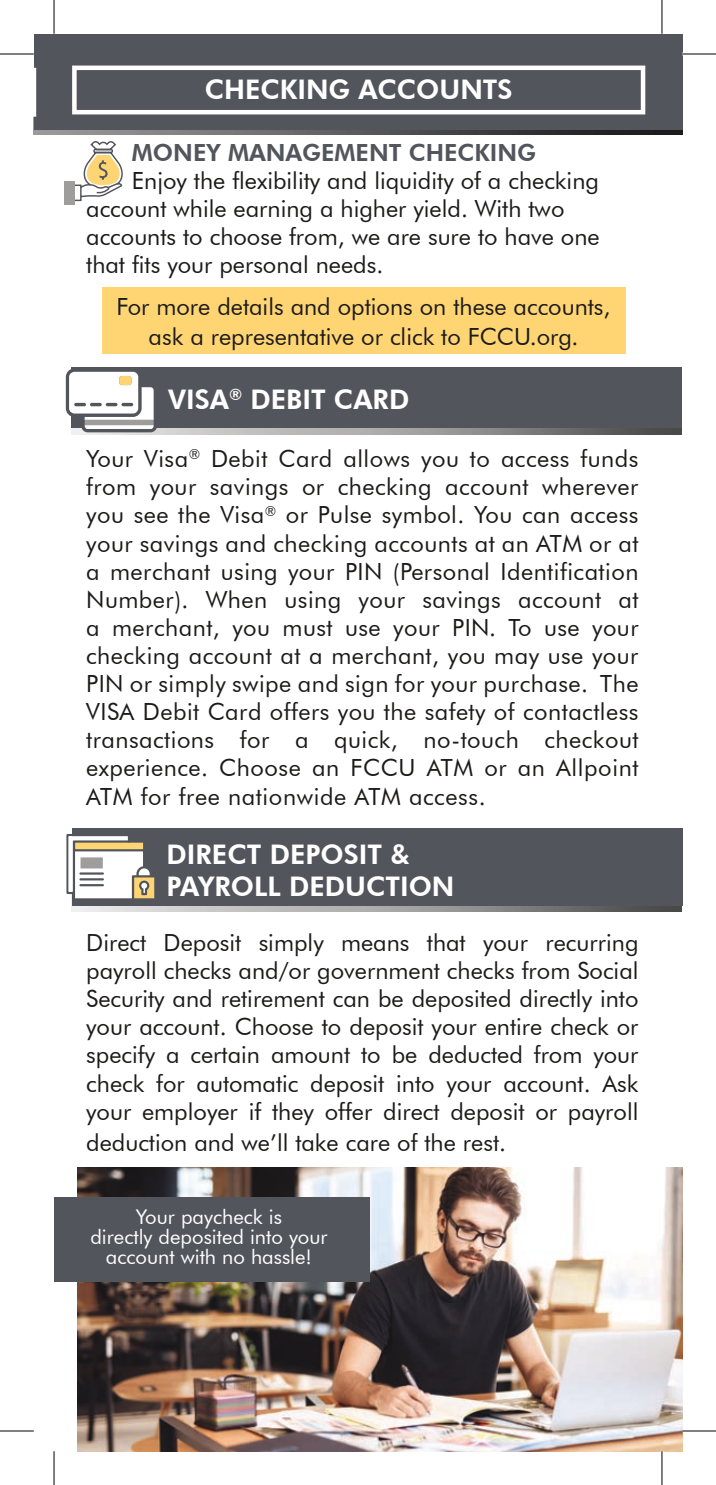
<style>
.page{position:relative;width:716px;height:1485px;background:#fff}
.page>*{position:absolute;margin:0;border:0;box-sizing:border-box;transform-origin:0 0}
.t1{font:800 27px "Futura BT";color:#fff}
.t2{font:23.62px/28.1px "Futura BT";color:#1c1b1a;text-align:justify}
.t3{font:800 23.62px "Futura BT";color:#52555b}
.t4{font:20.25px "Futura BT";color:#fff}
</style>
<div class="page">
<svg style="left:34px;top:129px;width:648px;height:6px;background:#585859"></svg>
<div style="left:34px;top:34px;width:648px;height:95px;background:#52555b"></div>
<svg style="left:34px;top:68px;width:2px;height:49px"></svg>
<div style="left:102px;top:288px;width:523px;height:66px;background:#ffd573"></div>
<div style="left:72px;top:66px;width:573px;height:48px;background:#52555b;border:4px solid #fff"></div>
<svg style="left:72px;top:428px;width:609px;height:7px;background:#999898"></svg>
<svg style="left:72px;top:905px;width:609px;height:6px;background:#959495"></svg>
<div style="left:72px;top:367px;width:610px;height:61px;background:#52555b"></div>
<div style="left:72px;top:828px;width:610px;height:77px;background:#52555b"></div>
<img style="left:78px;top:1167px;width:604px;height:284px">
<div style="left:54px;top:1197px;width:315px;height:85px;background:#52555b"></div>
<svg style="left:75px;top:141px;width:48px;height:61px"></svg>
<div style="left:65px;top:181px;width:10px;height:23px;background:#9f9c9c"></div>
<svg style="left:65px;top:367px;width:94px;height:67px"></svg>
<svg style="left:66px;top:834px;width:89px;height:68px"></svg>
<hr style="left:0;top:54px;width:34px;height:1px;background:#000">
<hr style="left:682px;top:54px;width:34px;height:1px;background:#000">
<hr style="left:0;top:1431px;width:34px;height:1px;background:#000">
<hr style="left:682px;top:1431px;width:34px;height:1px;background:#000">
<hr style="left:54px;top:0;width:1px;height:34px;background:#000">
<hr style="left:54px;top:1451px;width:1px;height:34px;background:#000">
<hr style="left:661px;top:0;width:1px;height:34px;background:#000">
<hr style="left:661px;top:1451px;width:1px;height:34px;background:#000">
<p class="t1" style="left:205px;top:73px;width:309px">CHECKING ACCOUNTS</p>
<p class="t3" style="left:132px;top:138px;width:405px">MONEY MANAGEMENT CHECKING</p>
<p class="t2" style="left:132px;top:166px;width:468px">Enjoy the flexibility and liquidity of a checking</p>
<p class="t2" style="left:86px;top:194px;width:479px">account while earning a higher yield. With two</p>
<p class="t2" style="left:86px;top:222px;width:515px">accounts to choose from, we are sure to have one</p>
<p class="t2" style="left:86px;top:251px;width:298px">that fits your personal needs.</p>
<p class="t2" style="left:117px;top:292px;width:495px;line-height:29.2px;text-align:center">For more details and options on these accounts, ask a representative or click to FCCU.org.</p>
<p class="t1" style="left:168px;top:383px;width:243px">VISA<sup>®</sup> DEBIT CARD</p>
<p class="t2" style="left:86px;top:445px;width:554px">Your Visa<sup>®</sup> Debit Card allows you to access funds from your savings or checking account wherever you see the Visa<sup>®</sup> or Pulse symbol. You can access your savings and checking accounts at an ATM or at a merchant using your PIN (Personal Identification Number). When using your savings account at a merchant, you must use your PIN. To use your checking account at a merchant, you may use your PIN or simply swipe and sign for your purchase. The VISA Debit Card offers you the safety of contactless transactions for a quick, no-touch checkout experience. Choose an FCCU ATM or an Allpoint ATM for free nationwide ATM access.</p>
<p class="t1" style="left:167px;top:838px;width:244px">DIRECT DEPOSIT &amp;</p>
<p class="t1" style="left:167px;top:870px;width:289px">PAYROLL DEDUCTION</p>
<p class="t2" style="left:86px;top:928px;width:553px">Direct Deposit simply means that your recurring payroll checks and/or government checks from Social Security and retirement can be deposited directly into your account. Choose to deposit your entire check or specify a certain amount to be deducted from your check for automatic deposit into your account. Ask your employer if they offer direct deposit or payroll</p>
<p class="t2" style="left:86px;top:1128px;width:421px">deduction and we’ll take care of the rest.</p>
<p class="t4" style="left:136px;top:1204px;width:148px">Your paycheck is</p>
<p class="t4" style="left:90px;top:1224px;width:239px">directly deposited into your</p>
<p class="t4" style="left:106px;top:1245px;width:208px">account with no hassle!</p>
</div>
